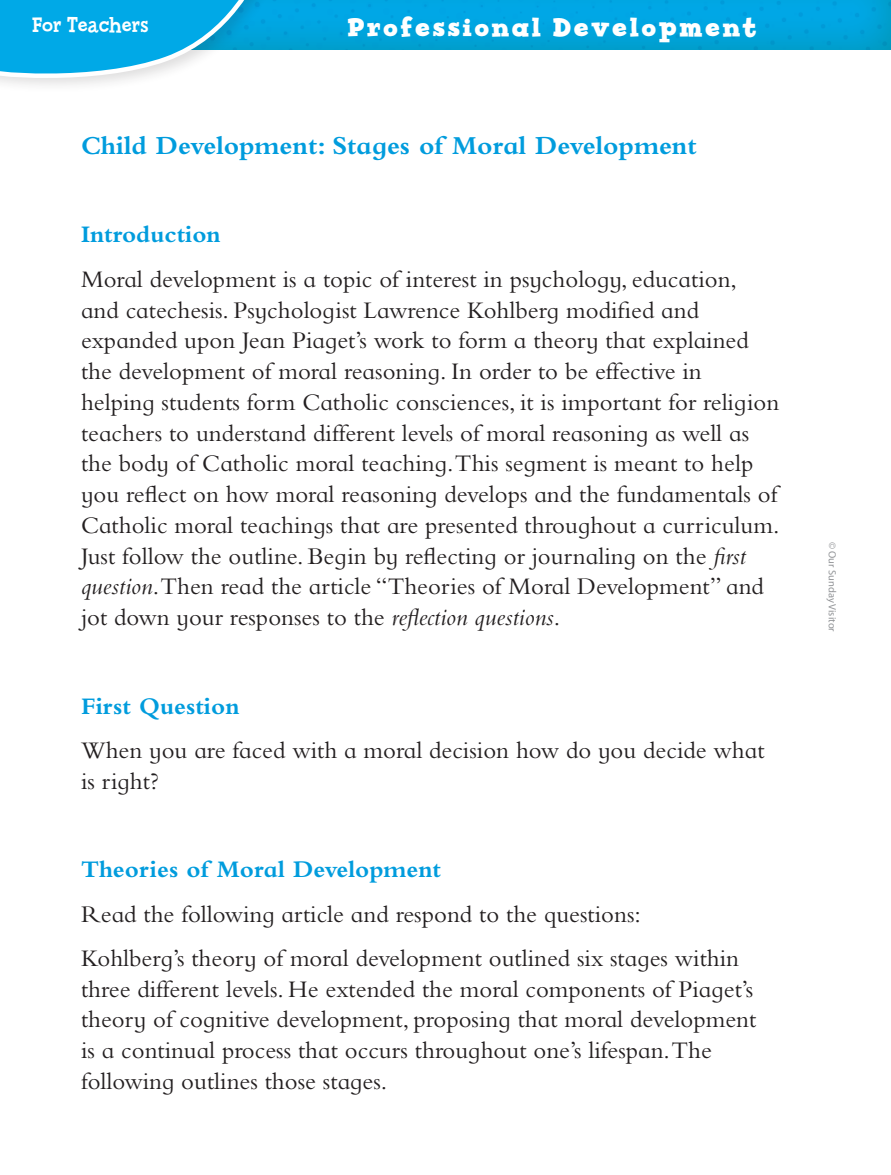
<style>
.page{position:relative;width:891px;height:1175px;background:#fff}
.page>*{position:absolute;margin:0;border:0;box-sizing:border-box;transform-origin:0 0}
.Body_Text{font:700 27px "Bembo Infant MT Std";color:#009cdd}
.Head_Invite_Discover{font:700 27px "Billy Serif";letter-spacing:.1em;color:#fff}
.Body_Text-2{font:24.75px/30.8px "Bembo Infant MT Std";color:#231f20}
.Body_Text-3{font:700 24.75px "Bembo Infant MT Std";color:#009cdd}
.Body_Text-4{font:22.5px "Billy Serif";color:#fff}
.t1{font:10.5px "Myriad Pro";color:#939598}
.s1{font-style:italic}
</style>
<div class="page">
<div style="left:0;top:0;width:891px;height:50px;background:#f7931d;opacity:.3"></div>
<div style="left:0;top:0;width:279px;height:94px;background:#231f20;opacity:.15"></div>
<svg style="left:0;top:0;width:264px;height:84px"></svg>
<p class="Body_Text-4" style="left:32px;top:12px;width:118px">For Teachers</p>
<p class="Head_Invite_Discover" style="left:348px;top:12px;width:410px">Professional Development</p>
<p class="Body_Text" style="left:81px;top:131px;width:617px">Child Development: Stages of Moral Development</p>
<p class="Body_Text-3" style="left:81px;top:221px;width:141px">Introduction</p>
<p class="Body_Text-2" style="left:81px;top:263px;width:700px">Moral development is a topic of interest in psychology, education, and catechesis. Psychologist Lawrence Kohlberg modified and expanded upon Jean Piaget’s work to form a theory that explained the development of moral reasoning. In order to be effective in helping students form Catholic consciences, it is important for religion teachers to understand different levels of moral reasoning as well as the body of Catholic moral teaching.This segment is meant to help you reflect on how moral reasoning develops and the fundamentals of Catholic moral teachings that are presented throughout a curriculum.<br>Just follow the outline. Begin by reflecting or journaling on the <span class="s1">first question</span>.Then read the article “Theories of Moral Development” and jot down your responses to the <span class="s1">reflection questions</span>.</p>
<p class="Body_Text-3" style="left:81px;top:692px;width:160px">First Question</p>
<p class="Body_Text-2" style="left:81px;top:734px;width:685px">When you are faced with a moral decision how do you decide what is right?</p>
<p class="Body_Text-3" style="left:81px;top:856px;width:362px">Theories of Moral Development</p>
<p class="Body_Text-2" style="left:81px;top:898px;width:561px">Read the following article and respond to the questions:</p>
<p class="Body_Text-2" style="left:81px;top:942px;width:677px">Kohlberg’s theory of moral development outlined six stages within three different levels. He extended the moral components of Piaget’s theory of cognitive development, proposing that moral development is a continual process that occurs throughout one’s lifespan.The following outlines those stages.</p>
<p class="t1" style="left:838px;top:542px;width:91px;rotate:90deg">© Our Sunday Visitor</p>
</div>
